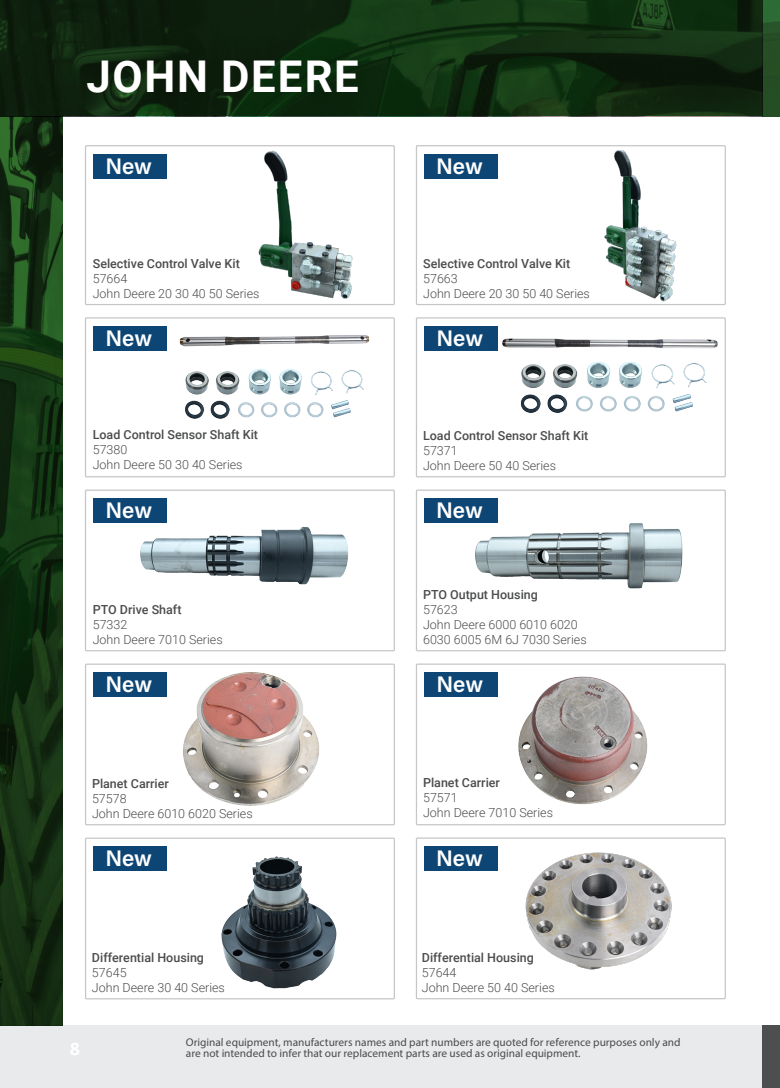
<style>
.page{position:relative;width:780px;height:1088px;background:#fff}
.page>*{position:absolute;margin:0;border:0;box-sizing:border-box;transform-origin:0 0}
.t1{font:700 43.75px "Roboto";letter-spacing:.04em;color:#fff}
.t2{font:22.5px "Acumin Variable Concept";letter-spacing:-.005em;color:#fff}
.t3{font:700 18.75px "Dubai";color:#fff}
.t4{font:300 12.5px "Roboto";color:#4b4c4d}
.t5{font:500 12.5px "Roboto";color:#4b4c4d}
.t6{font:11.25px/11.2px "Myriad Pro";letter-spacing:.005em;color:#494a4b}
</style>
<div class="page">
<div style="left:0;top:1025px;width:762px;height:63px;background:#e9eaeb"></div>
<div style="left:762px;top:1025px;width:18px;height:63px;background:#4b4c4d"></div>
<div style="left:416px;top:317px;width:309px;height:160px;border:1px solid #c5c6c8"></div>
<div style="left:85px;top:317px;width:310px;height:160px;border:1px solid #c5c6c8"></div>
<div style="left:416px;top:837px;width:309px;height:162px;border:1px solid #c5c6c8"></div>
<div style="left:85px;top:837px;width:310px;height:162px;border:1px solid #c5c6c8"></div>
<div style="left:416px;top:663px;width:309px;height:162px;border:1px solid #c5c6c8"></div>
<div style="left:85px;top:489px;width:310px;height:162px;border:1px solid #c5c6c8"></div>
<div style="left:416px;top:489px;width:309px;height:162px;border:1px solid #c5c6c8"></div>
<img style="left:181px;top:145px;width:214px;height:160px">
<img style="left:512px;top:145px;width:214px;height:160px">
<img style="left:161px;top:296px;width:226px;height:123px">
<img style="left:498px;top:296px;width:227px;height:154px">
<img style="left:140px;top:527px;width:209px;height:58px">
<img style="left:475px;top:523px;width:208px;height:66px">
<img style="left:117px;top:663px;width:249px;height:162px">
<img style="left:518px;top:676px;width:130px;height:129px">
<img style="left:199px;top:856px;width:160px;height:144px">
<img style="left:518px;top:837px;width:160px;height:133px">
<img style="left:0;top:0;width:762px;height:116px">
<img style="left:0;top:116px;width:63px;height:909px">
<svg style="left:762px;top:0;width:18px;height:116px;background:#265026"></svg>
<div style="left:93px;top:154px;width:74px;height:24px;background:#0d4574"></div>
<div style="left:424px;top:154px;width:74px;height:24px;background:#0d4574"></div>
<div style="left:93px;top:326px;width:74px;height:25px;background:#0d4574"></div>
<div style="left:424px;top:326px;width:74px;height:25px;background:#0d4574"></div>
<div style="left:93px;top:498px;width:74px;height:25px;background:#0d4574"></div>
<div style="left:424px;top:498px;width:74px;height:25px;background:#0d4574"></div>
<div style="left:94px;top:672px;width:73px;height:25px;background:#0d4574"></div>
<div style="left:424px;top:672px;width:74px;height:25px;background:#0d4574"></div>
<div style="left:93px;top:846px;width:74px;height:25px;background:#0d4574"></div>
<div style="left:424px;top:846px;width:74px;height:25px;background:#0d4574"></div>
<p class="t1" style="left:86px;top:46px;width:274px">JOHN DEERE</p>
<p class="t2" style="left:105px;top:150px;width:48px">New</p>
<p class="t2" style="left:436px;top:150px;width:48px">New</p>
<p class="t5" style="left:93px;top:254px;width:149px">Selective Control Valve Kit</p>
<p class="t4" style="left:93px;top:269px;width:36px">57664</p>
<p class="t4" style="left:93px;top:284px;width:168px">John Deere 20 30 40 50 Series</p>
<p class="t5" style="left:423px;top:254px;width:149px">Selective Control Valve Kit</p>
<p class="t4" style="left:423px;top:269px;width:36px">57663</p>
<p class="t4" style="left:423px;top:284px;width:168px">John Deere 20 30 50 40 Series</p>
<p class="t2" style="left:105px;top:323px;width:48px">New</p>
<p class="t2" style="left:436px;top:323px;width:48px">New</p>
<p class="t5" style="left:93px;top:426px;width:167px">Load Control Sensor Shaft Kit</p>
<p class="t4" style="left:93px;top:441px;width:36px">57380</p>
<p class="t4" style="left:93px;top:456px;width:151px">John Deere 50 30 40 Series</p>
<p class="t5" style="left:423px;top:427px;width:167px">Load Control Sensor Shaft Kit</p>
<p class="t4" style="left:423px;top:442px;width:36px">57371</p>
<p class="t4" style="left:423px;top:457px;width:134px">John Deere 50 40 Series</p>
<p class="t2" style="left:105px;top:495px;width:48px">New</p>
<p class="t2" style="left:436px;top:495px;width:48px">New</p>
<p class="t5" style="left:93px;top:600px;width:90px">PTO Drive Shaft</p>
<p class="t4" style="left:93px;top:615px;width:36px">57332</p>
<p class="t4" style="left:93px;top:630px;width:131px">John Deere 7010 Series</p>
<p class="t5" style="left:423px;top:586px;width:116px">PTO Output Housing</p>
<p class="t4" style="left:423px;top:601px;width:36px">57623</p>
<p class="t4" style="left:423px;top:616px;width:156px">John Deere 6000 6010 6020</p>
<p class="t4" style="left:423px;top:631px;width:165px">6030 6005 6M 6J 7030 Series</p>
<p class="t2" style="left:105px;top:669px;width:48px">New</p>
<p class="t2" style="left:436px;top:669px;width:48px">New</p>
<p class="t5" style="left:92px;top:774px;width:78px">Planet Carrier</p>
<p class="t4" style="left:92px;top:789px;width:36px">57578</p>
<p class="t4" style="left:92px;top:804px;width:162px">John Deere 6010 6020 Series</p>
<p class="t5" style="left:423px;top:774px;width:78px">Planet Carrier</p>
<p class="t4" style="left:423px;top:789px;width:36px">57571</p>
<p class="t4" style="left:423px;top:804px;width:131px">John Deere 7010 Series</p>
<p class="t2" style="left:105px;top:843px;width:48px">New</p>
<p class="t2" style="left:436px;top:843px;width:48px">New</p>
<p class="t5" style="left:92px;top:948px;width:114px">Differential Housing</p>
<p class="t4" style="left:92px;top:963px;width:36px">57645</p>
<p class="t4" style="left:92px;top:978px;width:134px">John Deere 30 40 Series</p>
<p class="t5" style="left:422px;top:948px;width:113px">Differential Housing</p>
<p class="t4" style="left:422px;top:963px;width:36px">57644</p>
<p class="t4" style="left:422px;top:978px;width:134px">John Deere 50 40 Series</p>
<p class="t3" style="left:70px;top:1038px;width:12px">8</p>
<p class="t6" style="left:186px;top:1036px;width:496px">Original equipment, manufacturers names and part numbers are quoted for reference purposes only and are not intended to infer that our replacement parts are used as original equipment.</p>
</div>
